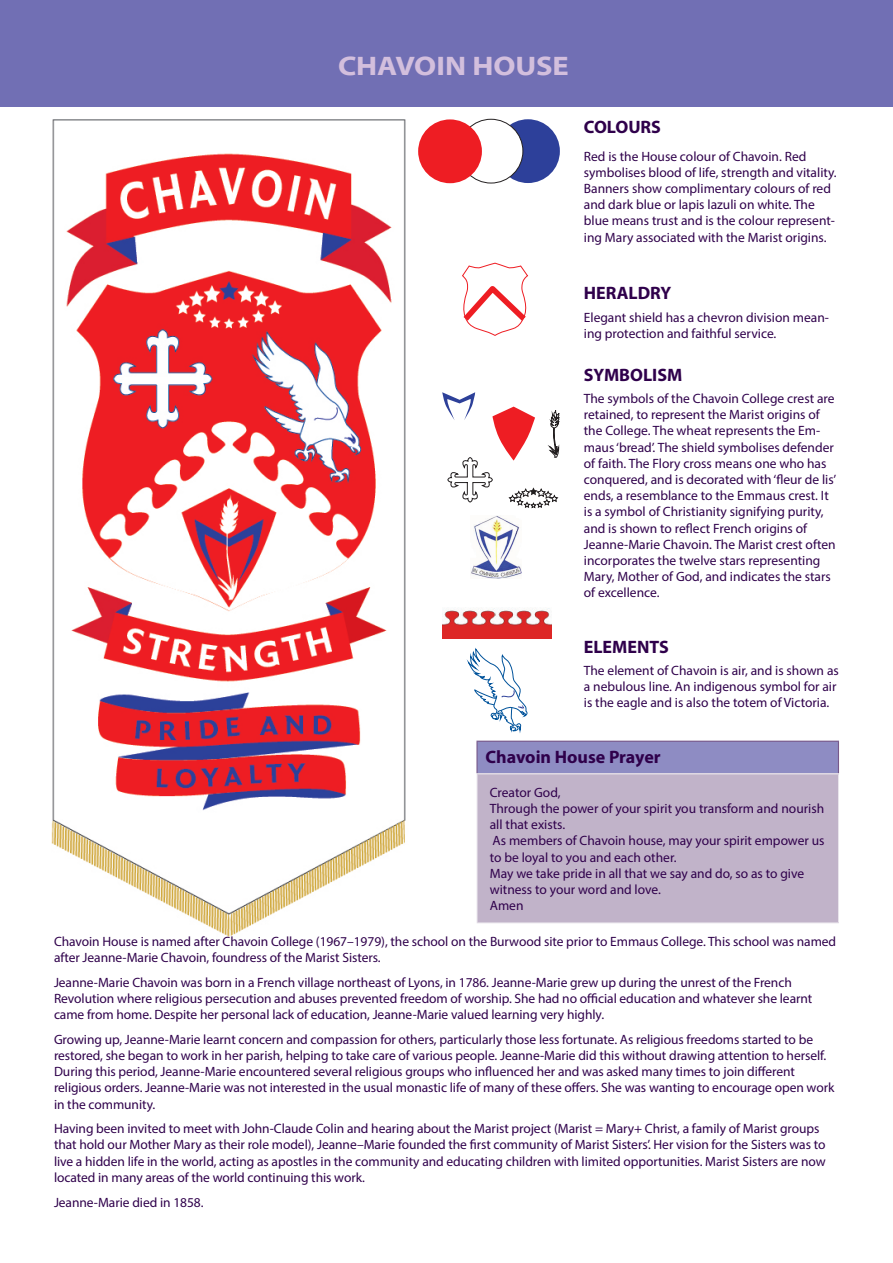
<style>
.page{position:relative;width:893px;height:1263px;background:#fff}
.page>*{position:absolute;margin:0;border:0;box-sizing:border-box;transform-origin:0 0}
.t1{font:700 27px "Myriad Web Pro";letter-spacing:-.005em;color:#d3bfdd;scale:1.1 1}
.t2{font:700 18px "Myriad Pro";color:#2f004b}
.t3{font:13.5px/16.2px "Myriad Pro";letter-spacing:-.005em;color:#2f004b}
</style>
<div class="page">
<img style="left:51px;top:119px;width:380px;height:818px">
<img style="left:442px;top:608px;width:54px;height:30px">
<img style="left:496px;top:608px;width:56px;height:30px">
<svg style="left:462px;top:263px;width:67px;height:73px"></svg>
<svg style="left:442px;top:392px;width:118px;height:116px"></svg>
<img style="left:471px;top:515px;width:51px;height:64px">
<div style="left:496px;top:119px;width:64px;height:64px;background:#2d409a;border-radius:50%"></div>
<div style="left:459px;top:119px;width:64px;height:64px;background:#fff;border-radius:50%"></div>
<div style="left:459px;top:119px;width:64px;height:64px;border:1px solid #231f20;border-radius:50%"></div>
<div style="left:418px;top:119px;width:64px;height:64px;background:#ee1d23;border-radius:50%"></div>
<div style="left:0;top:0;width:893px;height:106px;background:#716fb4"></div>
<div style="left:477px;top:741px;width:361px;height:33px;background:#8e8cc3"></div>
<div style="left:477px;top:774px;width:361px;height:149px;background:#c1b3c9"></div>
<hr style="left:476px;top:741px;width:363px;height:1px;background:#78598a">
<hr style="left:476px;top:742px;width:2px;height:31px;background:#78598a">
<hr style="left:838px;top:742px;width:1px;height:31px;background:#78598a">
<hr style="left:476px;top:773px;width:363px;height:1px;background:#eae6ed">
<hr style="left:477px;top:774px;width:1px;height:148px;background:#eae6ed">
<hr style="left:838px;top:774px;width:1px;height:148px;background:#eae6ed">
<hr style="left:477px;top:922px;width:362px;height:1px;background:#eae6ed">
<svg style="left:468px;top:649px;width:59px;height:82px"></svg>
<p class="t1" style="left:338px;top:51px;width:211px">CHAVOIN HOUSE</p>
<p class="t2" style="left:584px;top:115px;width:79px">COLOURS</p>
<p class="t3" style="left:584px;top:148px;width:254px">Red is the House colour of Chavoin. Red symbolises blood of life, strength and vitality.<br>Banners show complimentary colours of red and dark blue or lapis lazuli on white. The blue means trust and is the colour represent&shy;ing Mary associated with the Marist origins.</p>
<p class="t2" style="left:584px;top:281px;width:89px">HERALDRY</p>
<p class="t3" style="left:584px;top:309px;width:247px">Elegant shield has a chevron division mean&shy;ing protection and faithful service.</p>
<p class="t2" style="left:584px;top:363px;width:100px">SYMBOLISM</p>
<p class="t3" style="left:584px;top:390px;width:254px">The symbols of the Chavoin College crest are retained, to represent the Marist origins of the College. The wheat represents the Em&shy;maus ‘bread’. The shield symbolises defender of faith. The Flory cross means one who has conquered, and is decorated with ‘fleur de lis’ ends, a resemblance to the Emmaus crest. It is a symbol of Christianity signifying purity, and is shown to reflect French origins of Jeanne-Marie Chavoin. The Marist crest often incorporates the twelve stars representing Mary, Mother of God, and indicates the stars of excellence.</p>
<p class="t2" style="left:584px;top:635px;width:87px">ELEMENTS</p>
<p class="t3" style="left:584px;top:662px;width:256px">The element of Chavoin is air, and is shown as a nebulous line. An indigenous symbol for air is the eagle and is also the totem of Victoria.</p>
<p class="t2" style="left:485px;top:745px;width:177px">Chavoin House Prayer</p>
<p class="t3" style="left:490px;top:784px;width:72px">Creator God,</p>
<p class="t3" style="left:490px;top:800px;width:336px">Through the power of your spirit you transform and nourish all that exists.</p>
<p class="t3" style="left:490px;top:832px;width:336px">As members of Chavoin house, may your spirit empower us to be loyal to you and each other.</p>
<p class="t3" style="left:490px;top:865px;width:316px">May we take pride in all that we say and do, so as to give witness to your word and love.</p>
<p class="t3" style="left:490px;top:897px;width:35px">Amen</p>
<p class="t3" style="left:54px;top:933px;width:784px">Chavoin House is named after Chavoin College (1967–1979), the school on the Burwood site prior to Emmaus College. This school was named after Jeanne-Marie Chavoin, foundress of the Marist Sisters.</p>
<p class="t3" style="left:54px;top:974px;width:760px">Jeanne-Marie Chavoin was born in a French village northeast of Lyons, in 1786. Jeanne-Marie grew up during the unrest of the French<br>Revolution where religious persecution and abuses prevented freedom of worship. She had no official education and whatever she learnt came from home. Despite her personal lack of education, Jeanne-Marie valued learning very highly.</p>
<p class="t3" style="left:54px;top:1031px;width:782px">Growing up, Jeanne-Marie learnt concern and compassion for others, particularly those less fortunate. As religious freedoms started to be restored, she began to work in her parish, helping to take care of various people. Jeanne-Marie did this without drawing attention to herself.<br>During this period, Jeanne-Marie encountered several religious groups who influenced her and was asked many times to join different religious orders. Jeanne-Marie was not interested in the usual monastic life of many of these offers. She was wanting to encourage open work in the community.</p>
<p class="t3" style="left:54px;top:1120px;width:773px">Having been invited to meet with John-Claude Colin and hearing about the Marist project (Marist = Mary+ Christ, a family of Marist groups that hold our Mother Mary as their role model), Jeanne–Marie founded the first community of Marist Sisters’. Her vision for the Sisters was to live a hidden life in the world, acting as apostles in the community and educating children with limited opportunities. Marist Sisters are now located in many areas of the world continuing this work.</p>
<p class="t3" style="left:54px;top:1194px;width:151px">Jeanne-Marie died in 1858.</p>
</div>
